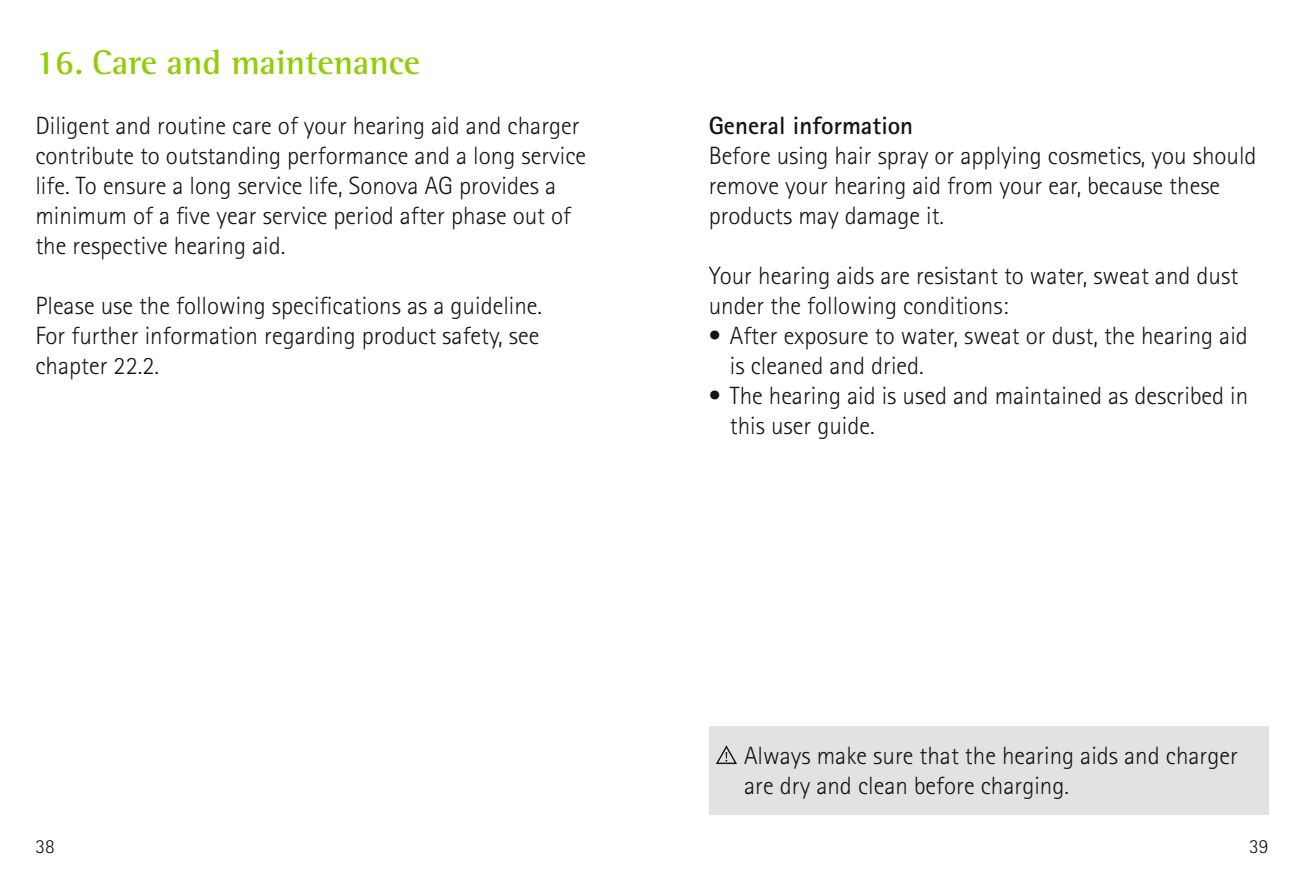
<style>
.page{position:relative;width:1304px;height:886px;background:#fff}
.page>*{position:absolute;margin:0;border:0;box-sizing:border-box;transform-origin:0 0}
.t1{font:700 35px "Rotis Semi Serif Pro";color:#93cd09}
.t2{font:300 25px/30px "Rotis Sans Serif Pro";color:#131414}
.t3{font:700 25px "Rotis Sans Serif Pro";color:#131414}
.t4{font:300 20px "Rotis Sans Serif Pro";color:#131414}
</style>
<div class="page">
<div style="left:709px;top:727px;width:560px;height:88px;background:#e1e3e3"></div>
<svg style="left:716px;top:745px;width:21px;height:19px"></svg>
<h1 class="t1" style="left:35px;top:48px;width:386px">16. Care and maintenance</h1>
<p class="t2" style="left:35px;top:112px;width:552px">Diligent and routine care of your hearing aid and charger contribute to outstanding performance and a long service life. To ensure a long service life, Sonova AG provides a minimum of a five year service period after phase out of the respective hearing aid.</p>
<p class="t2" style="left:35px;top:292px;width:508px;text-align:justify">Please use the following specifications as a guideline.<br>For further information regarding product safety, see chapter 22.2.</p>
<p class="t3" style="left:709px;top:115px;width:206px">General information</p>
<p class="t2" style="left:709px;top:142px;width:549px">Before using hair spray or applying cosmetics, you should remove your hearing aid from your ear, because these products may damage it.</p>
<p class="t2" style="left:709px;top:262px;width:531px">Your hearing aids are resistant to water, sweat and dust under the following conditions:</p>
<p class="t2" style="left:730px;top:322px;width:519px;text-indent:-21px">• After exposure to water, sweat or dust, the hearing aid is cleaned and dried.</p>
<p class="t2" style="left:730px;top:382px;width:520px;text-indent:-21px">• The hearing aid is used and maintained as described in this user guide.</p>
<p class="t2" style="left:744px;top:742px;width:495px">Always make sure that the hearing aids and charger are dry and clean before charging.</p>
<p class="t4" style="left:35px;top:837px;width:21px">38</p>
<p class="t4" style="left:1249px;top:837px;width:21px">39</p>
</div>
